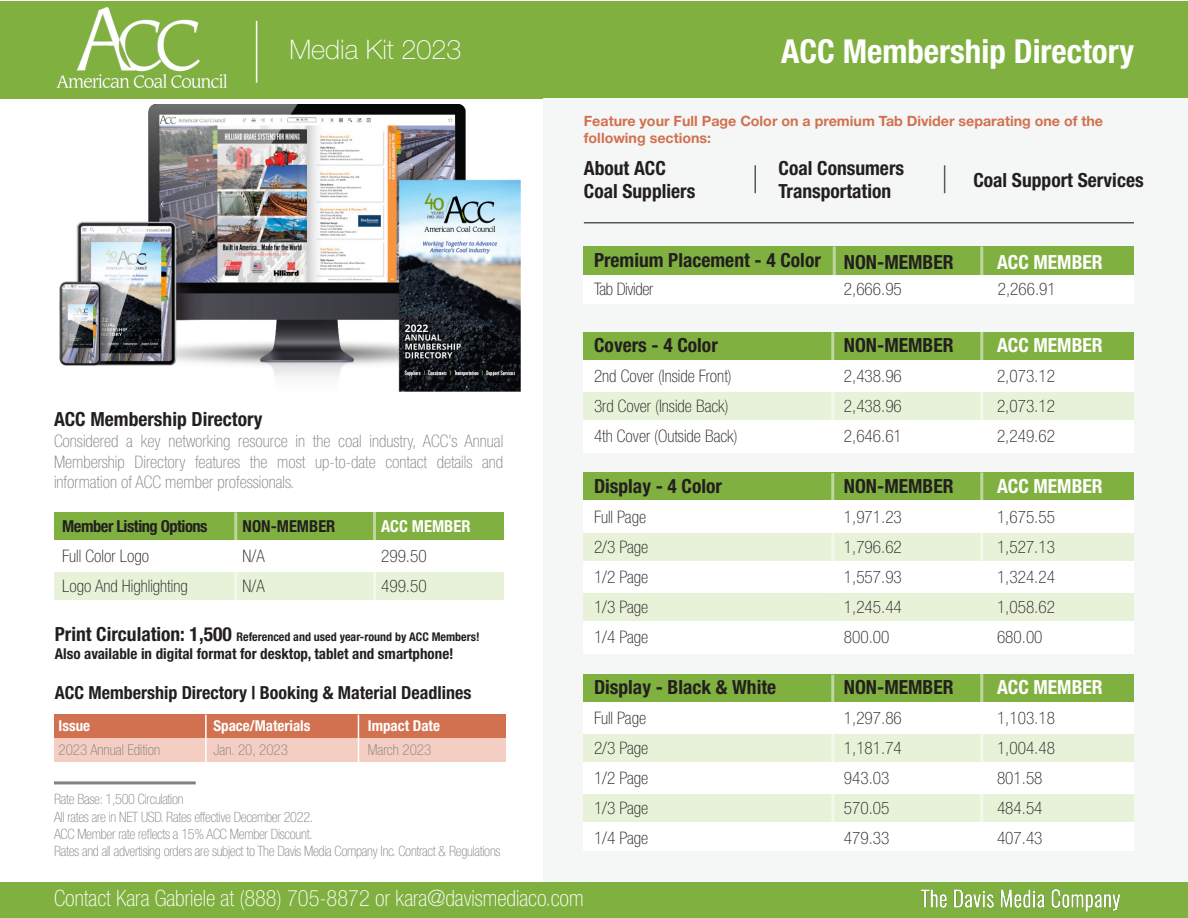
<style>
.page{position:relative;width:1188px;height:918px;background:#fff}
.page>*{position:absolute;margin:0;border:0;box-sizing:border-box;transform-origin:0 0}
.t1{font:700 condensed 33px "Helvetica Neue LT Std";color:#fff}
.t2{font:100 27px "Helvetica Neue LT Std";color:#fff}
.t3{font:100 condensed 22.5px "Helvetica Neue LT Std";color:#fff}
.t4{font:700 condensed 19.5px "Helvetica Neue LT Std";color:#231f20}
.t5{font:700 condensed 19.5px "Helvetica Neue LT Std";color:#fff}
.t6{font:700 condensed 18px "Helvetica Neue LT Std";color:#231f20}
.t7{font:100 condensed 17.25px/30px "Helvetica Neue LT Std";color:#231f20}
.t8{font:100 condensed 17.25px/20.7px "Helvetica Neue LT Std";color:#808183;text-align:justify}
.t9{font:100 condensed 17.25px "Helvetica Neue LT Std";letter-spacing:-.02em;color:#231f20}
.t10{font:700 condensed 16.5px "Helvetica Neue LT Std";letter-spacing:-.03em;color:#231f20}
.t11{font:700 condensed 16.5px "Helvetica Neue LT Std";color:#231f20}
.t12{font:700 condensed 16.5px "Helvetica Neue LT Std";color:#fff}
.t13{font:700 condensed 15px "Helvetica Neue LT Std";color:#231f20}
.t14{font:100 condensed 15px "Helvetica Neue LT Std";color:#808183}
.t15{font:700 condensed 15px "Helvetica Neue LT Std";color:#fff}
.t16{font:100 condensed 14.25px/17.1px "Helvetica Neue LT Std";letter-spacing:-.02em;color:#808183}
.t17{font:700 14.25px/17.1px "Helvetica Neue Cyr";color:#d17150}
.t18{font:700 condensed 12px "Helvetica Neue LT Std";color:#231f20}
.s1{font-size:19.5px}
</style>
<div class="page">
<div style="left:0;top:882px;width:1188px;height:36px;background:#80b140"></div>
<div style="left:0;top:1px;width:1188px;height:97px;background:#80b140"></div>
<img style="left:38px;top:6px;width:203px;height:93px">
<hr style="left:256px;top:21px;width:1px;height:62px;background:#fff">
<img style="left:920px;top:889px;width:201px;height:23px">
<div style="left:543px;top:98px;width:645px;height:784px;background:#f5f7f7"></div>
<div style="left:584px;top:247px;width:550px;height:57px;background:#fff"></div>
<div style="left:584px;top:247px;width:550px;height:28px;background:#80b140"></div>
<hr style="left:833px;top:247px;width:3px;height:57px;background:#fff">
<hr style="left:980px;top:247px;width:3px;height:57px;background:#fff">
<div style="left:584px;top:332px;width:550px;height:121px;background:#fff"></div>
<div style="left:584px;top:472px;width:550px;height:182px;background:#fff"></div>
<div style="left:584px;top:674px;width:550px;height:176px;background:#fff"></div>
<div style="left:584px;top:332px;width:550px;height:28px;background:#80b140"></div>
<div style="left:54px;top:512px;width:449px;height:28px;background:#80b140"></div>
<div style="left:584px;top:472px;width:550px;height:28px;background:#80b140"></div>
<div style="left:584px;top:674px;width:550px;height:28px;background:#80b140"></div>
<div style="left:584px;top:392px;width:550px;height:28px;background:#e7f2d8"></div>
<div style="left:54px;top:572px;width:449px;height:28px;background:#e7f2d8"></div>
<div style="left:584px;top:533px;width:550px;height:28px;background:#e7f2d8"></div>
<div style="left:584px;top:734px;width:550px;height:28px;background:#e7f2d8"></div>
<div style="left:584px;top:794px;width:550px;height:28px;background:#e7f2d8"></div>
<div style="left:584px;top:593px;width:550px;height:28px;background:#e7f2d8"></div>
<hr style="left:831px;top:332px;width:3px;height:121px;background:#fff">
<hr style="left:234px;top:512px;width:3px;height:88px;background:#fff">
<hr style="left:831px;top:473px;width:3px;height:120px;background:#fff">
<hr style="left:831px;top:675px;width:3px;height:176px;background:#fff">
<hr style="left:980px;top:332px;width:3px;height:120px;background:#fff">
<hr style="left:373px;top:512px;width:3px;height:88px;background:#fff">
<hr style="left:980px;top:472px;width:3px;height:121px;background:#fff">
<hr style="left:980px;top:674px;width:3px;height:176px;background:#fff">
<div style="left:54px;top:715px;width:451px;height:23px;background:#d17150"></div>
<div style="left:54px;top:738px;width:451px;height:24px;background:#f4cec2"></div>
<hr style="left:358px;top:715px;width:1px;height:47px;background:#fff">
<hr style="left:205px;top:715px;width:2px;height:47px;background:#fff">
<hr style="left:54px;top:781px;width:142px;height:3px;background:#808183">
<img style="left:59px;top:105px;width:462px;height:287px">
<hr style="left:584px;top:222px;width:550px;height:2px;background:#58585a">
<hr style="left:754px;top:165px;width:2px;height:28px;background:#58585a">
<svg style="left:944px;top:165px;width:1px;height:28px"></svg>
<h2 class="t2" style="left:289px;top:34px;width:174px">Media Kit 2023</h2>
<p class="t4" style="left:54px;top:407px;width:210px">ACC Membership Directory</p>
<p class="t8" style="left:54px;top:430px;width:451px">Considered a key networking resource in the coal industry, ACC’s Annual Membership Directory features the most up-to-date contact details and information of ACC member professionals.</p>
<p class="t10" style="left:62px;top:516px;width:147px">Member Listing Options</p>
<p class="t7" style="left:62px;top:541px;width:127px">Full Color Logo<br>Logo And Highlighting</p>
<p class="t11" style="left:243px;top:516px;width:94px">NON-MEMBER</p>
<p class="t7" style="left:243px;top:541px;width:24px">N/A</p>
<p class="t7" style="left:243px;top:571px;width:24px">N/A</p>
<p class="t12" style="left:381px;top:516px;width:91px">ACC MEMBER</p>
<p class="t7" style="left:381px;top:541px;width:47px">299.50</p>
<p class="t7" style="left:381px;top:571px;width:47px">499.50</p>
<p class="t18" style="left:55px;top:630px;width:426px"><span class="s1">Print Circulation: 1,500</span> Referenced and used year-round by ACC Members!</p>
<p class="t13" style="left:55px;top:645px;width:400px">Also available in digital format for desktop, tablet and smartphone!</p>
<p class="t6" style="left:55px;top:681px;width:418px">ACC Membership Directory | Booking &amp; Material Deadlines</p>
<p class="t15" style="left:58px;top:716px;width:33px">Issue</p>
<p class="t14" style="left:58px;top:741px;width:103px">2023 Annual Edition</p>
<p class="t15" style="left:213px;top:716px;width:99px">Space/Materials</p>
<p class="t14" style="left:213px;top:741px;width:76px">Jan. 20, 2023</p>
<p class="t15" style="left:368px;top:716px;width:74px">Impact Date</p>
<p class="t14" style="left:368px;top:741px;width:65px">March 2023</p>
<p class="t16" style="left:54px;top:791px;width:448px">Rate Base: 1,500 Circulation<br>All rates are in NET USD. Rates effective December 2022.<br>ACC Member rate reflects a 15% ACC Member Discount.<br>Rates and all advertising orders are subject to The Davis Media Company Inc. Contract &amp; Regulations</p>
<p class="t1" style="left:781px;top:31px;width:354px">ACC Membership Directory</p>
<p class="t17" style="left:584px;top:113px;width:521px">Feature your Full Page Color on a premium Tab Divider separating one of the following sections:</p>
<p class="t4" style="left:584px;top:156px;width:83px">About ACC</p>
<p class="t4" style="left:584px;top:180px;width:113px">Coal Suppliers</p>
<p class="t4" style="left:779px;top:156px;width:127px">Coal Consumers</p>
<p class="t4" style="left:779px;top:180px;width:114px">Transportation</p>
<p class="t4" style="left:973px;top:168px;width:172px">Coal Support Services</p>
<p class="t4" style="left:594px;top:248px;width:228px">Premium Placement - 4 Color</p>
<p class="t4" style="left:844px;top:251px;width:111px">NON-MEMBER</p>
<p class="t5" style="left:997px;top:251px;width:107px">ACC MEMBER</p>
<p class="t9" style="left:594px;top:279px;width:61px">Tab Divider</p>
<p class="t7" style="left:844px;top:274px;width:59px">2,666.95</p>
<p class="t7" style="left:998px;top:274px;width:59px">2,266.91</p>
<p class="t4" style="left:594px;top:333px;width:125px">Covers - 4 Color</p>
<p class="t7" style="left:594px;top:361px;width:139px">2nd Cover (Inside Front)</p>
<p class="t7" style="left:594px;top:391px;width:136px">3rd Cover (Inside Back)</p>
<p class="t7" style="left:594px;top:421px;width:145px">4th Cover (Outside Back)</p>
<p class="t4" style="left:594px;top:474px;width:129px">Display - 4 Color</p>
<p class="t7" style="left:594px;top:502px;width:54px">Full Page</p>
<p class="t7" style="left:594px;top:532px;width:56px">2/3 Page</p>
<p class="t7" style="left:594px;top:562px;width:56px">1/2 Page</p>
<p class="t7" style="left:594px;top:592px;width:56px">1/3 Page</p>
<p class="t7" style="left:594px;top:622px;width:56px">1/4 Page</p>
<p class="t4" style="left:594px;top:676px;width:184px">Display - Black &amp; White</p>
<p class="t7" style="left:594px;top:703px;width:54px">Full Page</p>
<p class="t7" style="left:594px;top:733px;width:56px">2/3 Page</p>
<p class="t7" style="left:594px;top:763px;width:56px">1/2 Page</p>
<p class="t7" style="left:594px;top:793px;width:56px">1/3 Page</p>
<p class="t7" style="left:594px;top:823px;width:56px">1/4 Page</p>
<p class="t4" style="left:844px;top:333px;width:111px">NON-MEMBER</p>
<p class="t7" style="left:844px;top:361px;width:59px">2,438.96</p>
<p class="t7" style="left:844px;top:391px;width:59px">2,438.96</p>
<p class="t7" style="left:844px;top:421px;width:59px">2,646.61</p>
<p class="t4" style="left:844px;top:474px;width:111px">NON-MEMBER</p>
<p class="t7" style="left:844px;top:502px;width:59px">1,971.23</p>
<p class="t7" style="left:844px;top:532px;width:59px">1,796.62</p>
<p class="t7" style="left:844px;top:562px;width:59px">1,557.93</p>
<p class="t7" style="left:844px;top:592px;width:59px">1,245.44</p>
<p class="t7" style="left:844px;top:622px;width:47px">800.00</p>
<p class="t4" style="left:844px;top:676px;width:111px">NON-MEMBER</p>
<p class="t7" style="left:844px;top:703px;width:59px">1,297.86</p>
<p class="t7" style="left:844px;top:733px;width:59px">1,181.74</p>
<p class="t7" style="left:844px;top:763px;width:47px">943.03</p>
<p class="t7" style="left:844px;top:793px;width:47px">570.05</p>
<p class="t7" style="left:844px;top:823px;width:47px">479.33</p>
<p class="t5" style="left:997px;top:333px;width:107px">ACC MEMBER</p>
<p class="t7" style="left:997px;top:361px;width:59px">2,073.12</p>
<p class="t7" style="left:997px;top:391px;width:59px">2,073.12</p>
<p class="t7" style="left:997px;top:421px;width:59px">2,249.62</p>
<p class="t5" style="left:997px;top:474px;width:107px">ACC MEMBER</p>
<p class="t7" style="left:997px;top:502px;width:59px">1,675.55</p>
<p class="t7" style="left:997px;top:532px;width:59px">1,527.13</p>
<p class="t7" style="left:997px;top:562px;width:59px">1,324.24</p>
<p class="t7" style="left:997px;top:592px;width:59px">1,058.62</p>
<p class="t7" style="left:997px;top:622px;width:47px">680.00</p>
<p class="t5" style="left:997px;top:676px;width:107px">ACC MEMBER</p>
<p class="t7" style="left:997px;top:703px;width:59px">1,103.18</p>
<p class="t7" style="left:997px;top:733px;width:59px">1,004.48</p>
<p class="t7" style="left:997px;top:763px;width:47px">801.58</p>
<p class="t7" style="left:997px;top:793px;width:47px">484.54</p>
<p class="t7" style="left:997px;top:823px;width:47px">407.43</p>
<h3 class="t3" style="left:54px;top:886px;width:531px">Contact Kara Gabriele at (888) 705-8872 or kara@davismediaco.com</h3>
</div>
